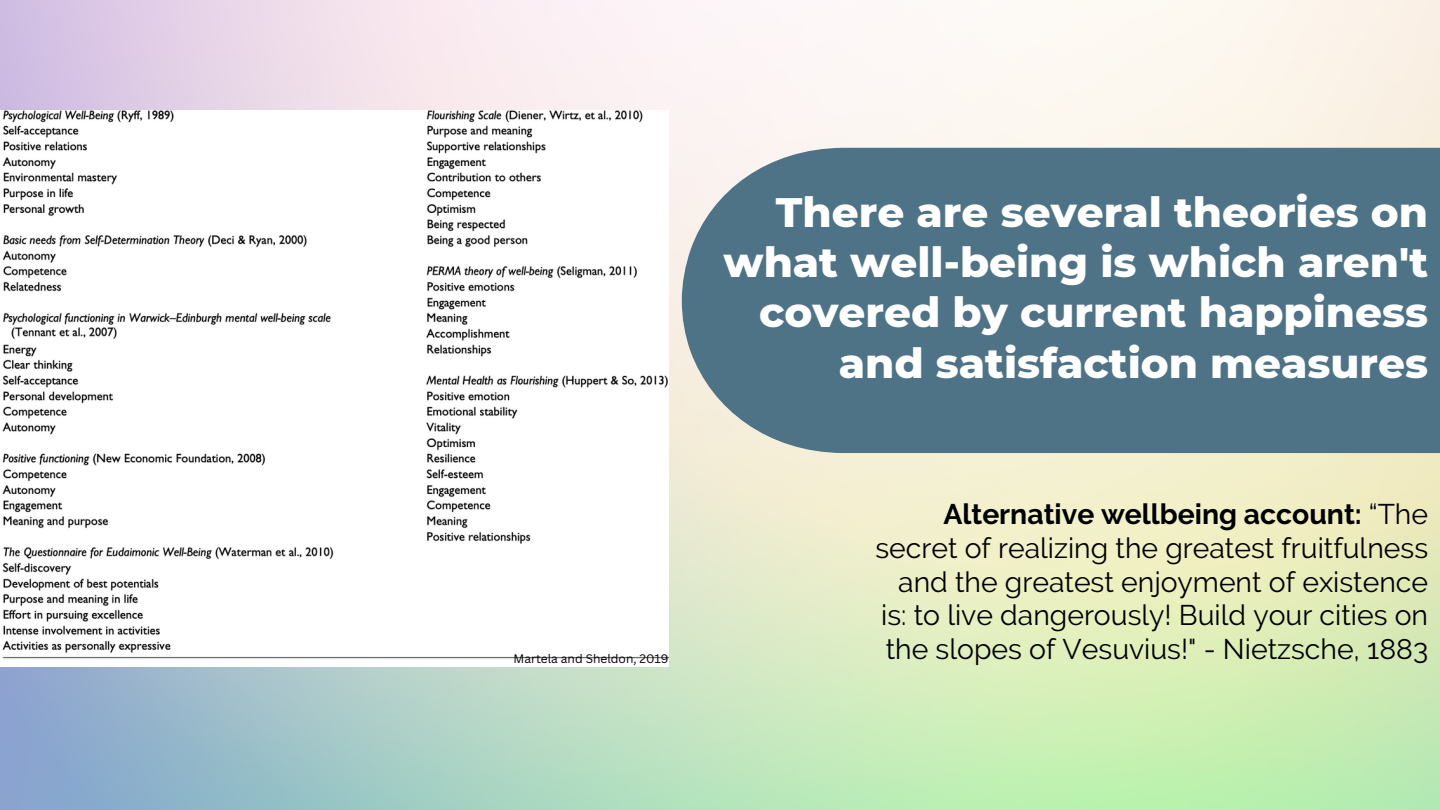
<style>
.page{position:relative;width:1440px;height:810px;background:#fff}
.page>*{position:absolute;margin:0;border:0;box-sizing:border-box;transform-origin:0 0}
.t1{font:800 42px/50.2px "Montserrat";color:#fff;text-align:right}
.t2{font:28.4px/33.8px "Raleway";color:#000;text-align:right}
.t3{font:12px "Canva Sans";color:#000}
.s1{font-weight:700}
</style>
<div class="page">
<div style="left:682px;top:148px;width:758px;height:305px;background:#4f7386"></div>
<img style="left:2px;top:110px;width:667px;height:549px">
<p class="t3" style="left:514px;top:650px;width:157px">Martela and Sheldon, 2019</p>
<h1 class="t1" style="left:724px;top:187px;width:706px">There are several theories on what well-being is which aren't covered by current happiness and satisfaction measures</h1>
<p class="t2" style="left:875px;top:497px;width:554px"><span class="s1">Alternative wellbeing account:</span> “The secret of realizing the greatest fruitfulness and the greatest enjoyment of existence is: to live dangerously! Build your cities on</p>
<p class="t2" style="left:886px;top:632px;width:544px">the slopes of Vesuvius!" - Nietzsche, 1883</p>
</div>
